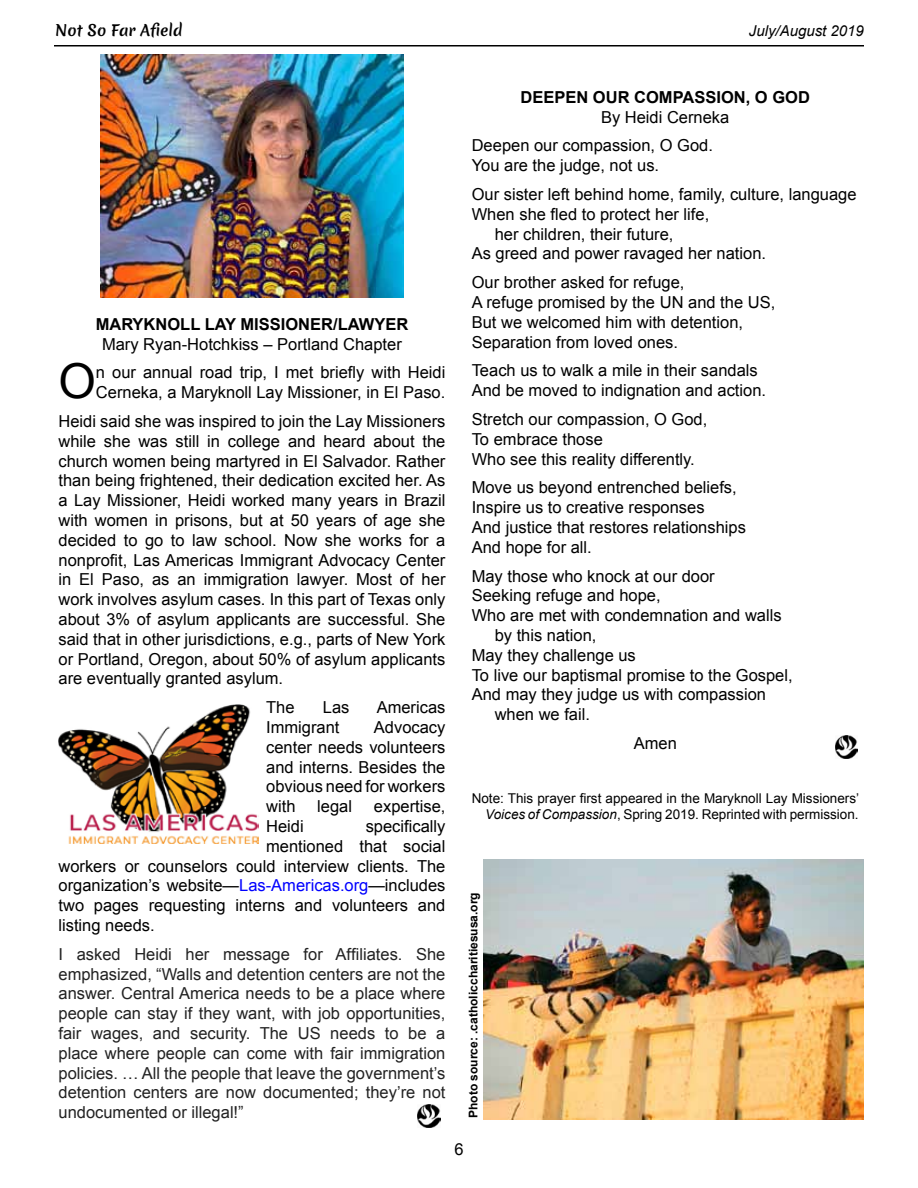
<style>
.page{position:relative;width:918px;height:1188px;background:#fff}
.page>*{position:absolute;margin:0;border:0;box-sizing:border-box;transform-origin:0 0}
.t1{font:48.15px "Arial";color:#000}
.t2{font:16.5px/19.8px "Arial";color:#000}
.t3{font:16.5px/19.8px "Arial";color:#222;text-align:justify}
.t4{font:700 16.5px "Arial";color:#000}
.t5{font:italic 15px "Arial";color:#000}
.t6{font:15px "Merienda One";color:#000}
.t7{font:13.5px/16.2px "Arial";color:#000;text-align:right}
.t8{font:700 12px "Arial";color:#000}
.s1{color:#00f}
.s2{font-style:italic}
</style>
<div class="page">
<hr style="left:54px;top:45px;width:810px;height:1px;background:#000">
<img style="left:484px;top:859px;width:379px;height:261px">
<img style="left:100px;top:54px;width:304px;height:243px">
<img style="left:835px;top:735px;width:23px;height:23px">
<img style="left:59px;top:705px;width:200px;height:138px">
<img style="left:418px;top:1105px;width:22px;height:23px">
<p class="t6" style="left:55px;top:19px;width:129px">Not So Far Afield</p>
<p class="t5" style="left:749px;top:21px;width:117px">July/August 2019</p>
<p class="t4" style="left:96px;top:313px;width:314px">MARYKNOLL LAY MISS IONER/LAWYER</p>
<p class="t2" style="left:102px;top:334px;width:301px">Mary Ryan-Hotchkiss – Portland Chapter</p>
<h1 class="t1" style="left:58px;top:350px;width:39px">O</h1>
<p class="t2" style="left:96px;top:363px;width:351px">n our annual road trip, I met briefly with Heidi<br>Cerneka, a Maryknoll Lay Missioner, in El Paso.</p>
<p class="t2" style="left:59px;top:411px;width:389px;text-align:justify">Heidi said she was inspired to join the Lay Missioners while she was still in college and heard about the church women being martyred in El Salvador. Rather than being frightened, their dedication excited her. As a Lay Missioner, Heidi worked many years in Brazil with women in prisons, but at 50 years of age she decided to go to law school. Now she works for a nonprofit, Las Americas Immigrant Advocacy Center in El Paso, as an immigration lawyer. Most of her work involves asylum cases. In this part of Texas only about 3% of asylum applicants are successful. She said that in other jurisdictions, e.g., parts of New York or Portland, Oregon, about 50% of asylum applicants are eventually granted asylum.</p>
<p class="t2" style="left:266px;top:698px;width:30px">The</p>
<p class="t2" style="left:323px;top:698px;width:28px">Las</p>
<p class="t2" style="left:377px;top:698px;width:70px">Americas</p>
<p class="t2" style="left:266px;top:717px;width:75px">Immigrant</p>
<p class="t2" style="left:266px;top:717px;width:181px;text-align:justify;text-indent:108px">Advocacy center needs volunteers and interns. Besides the obvious need for workers with</p>
<p class="t2" style="left:317px;top:797px;width:36px">legal</p>
<p class="t2" style="left:374px;top:797px;width:73px">expertise,</p>
<p class="t2" style="left:266px;top:816px;width:39px">Heidi</p>
<p class="t2" style="left:366px;top:816px;width:81px">specifically</p>
<p class="t2" style="left:266px;top:836px;width:181px">mentioned that social</p>
<p class="t2" style="left:59px;top:856px;width:388px">workers or counselors could interview clients. The</p>
<p class="t2" style="left:59px;top:876px;width:388px">organization’s website—<span class="s1">Las-Americas.org</span>—includes</p>
<p class="t2" style="left:59px;top:896px;width:388px">two pages requesting interns and volunteers and</p>
<p class="t2" style="left:59px;top:915px;width:98px">listing needs.</p>
<p class="t3" style="left:59px;top:944px;width:389px">I asked Heidi her message for Affiliates. She emphasized, “Walls and detention centers are not the answer. Central America needs to be a place where people can stay if they want, with job opportunities, fair wages, and security. The US needs to be a place where people can come with fair immigration policies. … All the people that leave the government’s detention centers are now documented; they’re not undocumented or illegal!”</p>
<p class="t4" style="left:521px;top:86px;width:291px">DEEPEN OUR COMPASSION, O GOD</p>
<p class="t2" style="left:472px;top:103px;width:259px;line-height:28.8px;text-indent:129px">By Heidi Cerneka<br>Deepen our compassion, O God.</p>
<p class="t2" style="left:472px;top:151px;width:386px;line-height:28.8px">You are the judge, not us.<br>Our sister left behind home, family, culture, language</p>
<p class="t2" style="left:472px;top:204px;width:239px">When she fled to protect her life,</p>
<p class="t2" style="left:495px;top:224px;width:180px">her children, their future,</p>
<p class="t2" style="left:472px;top:244px;width:296px">As greed and power ravaged her nation.</p>
<p class="t2" style="left:472px;top:273px;width:305px">Our brother asked for refuge,<br>A refuge promised by the UN and the US,<br>But we welcomed him with detention,<br>Separation from loved ones.</p>
<p class="t2" style="left:472px;top:361px;width:296px">Teach us to walk a mile in their sandals<br>And be moved to indignation and action.</p>
<p class="t2" style="left:472px;top:410px;width:237px">Stretch our compassion, O God,<br>To embrace those<br>Who see this reality differently.</p>
<p class="t2" style="left:472px;top:478px;width:276px">Move us beyond entrenched beliefs,<br>Inspire us to creative responses<br>And justice that restores relationships<br>And hope for all.</p>
<p class="t2" style="left:472px;top:566px;width:245px">May those who knock at our door</p>
<p class="t2" style="left:472px;top:586px;width:190px">Seeking refuge and hope,</p>
<p class="t2" style="left:472px;top:606px;width:311px">Who are met with condemnation and walls</p>
<p class="t2" style="left:495px;top:626px;width:103px">by this nation,</p>
<p class="t2" style="left:472px;top:645px;width:166px">May they challenge us</p>
<p class="t2" style="left:472px;top:665px;width:322px">To live our baptismal promise to the Gospel,</p>
<p class="t2" style="left:472px;top:685px;width:296px">And may they judge us with compassion</p>
<p class="t2" style="left:495px;top:705px;width:97px">when we fail.</p>
<p class="t2" style="left:634px;top:734px;width:45px">Amen</p>
<p class="t7" style="left:472px;top:790px;width:389px">Note: This prayer first appeared in the Maryknoll Lay Missioners’<br><span class="s2">Voices of Compassion</span>, Spring 2019. Reprinted with permission.</p>
<p class="t8" style="left:465px;top:1118px;width:227px;rotate:-90deg">PHOTO SOURCE: .CATHOLICCHARITIESUSA.ORG</p>
<p class="t2" style="left:455px;top:1139px;width:11px">6</p>
</div>
